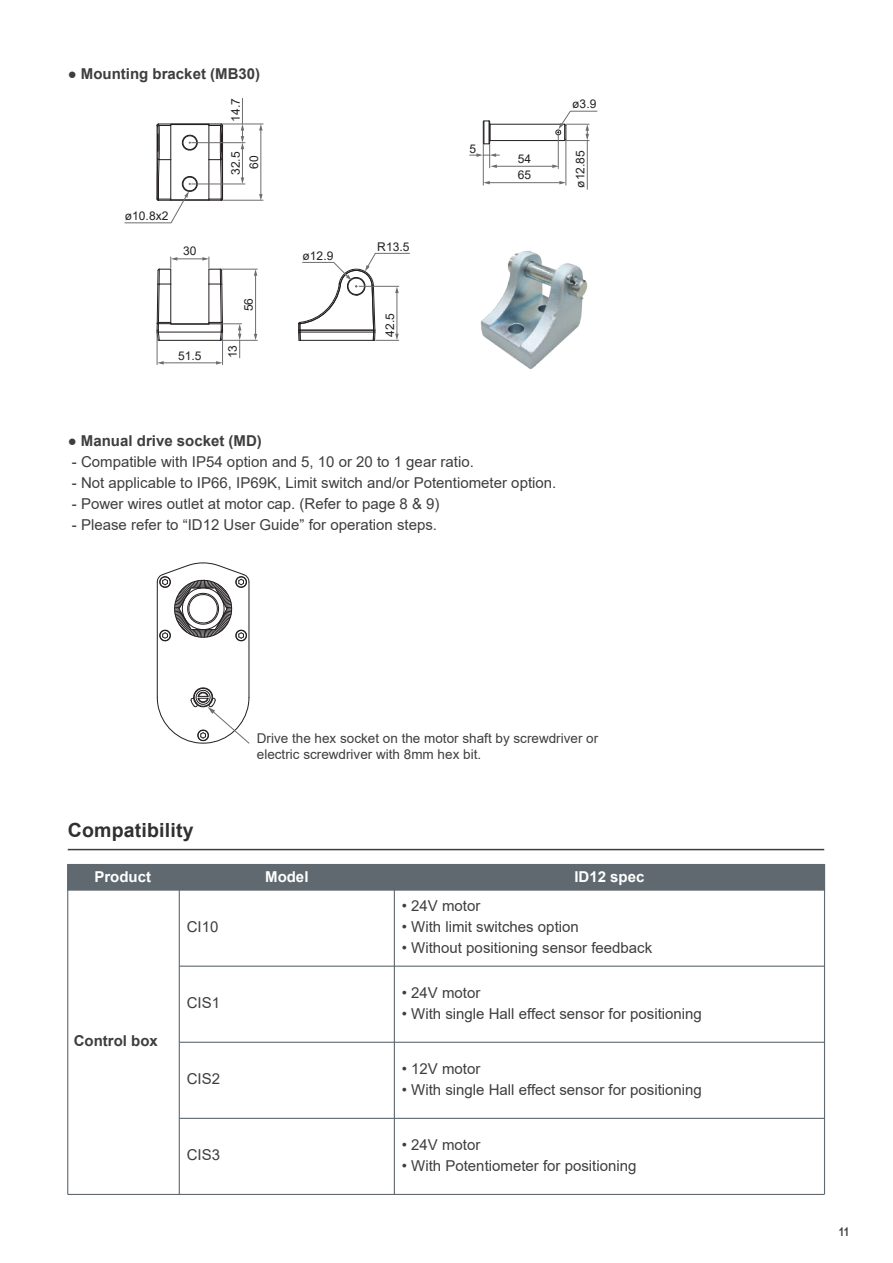
<style>
.page{position:relative;width:893px;height:1263px;background:#fff}
.page>*{position:absolute;margin:0;border:0;box-sizing:border-box;transform-origin:0 0}
.t1{font:700 19.5px "Arial";letter-spacing:.01em;color:#312f30}
.t2{font:15px "Arial";color:#3e3e3f}
.t3{font:700 15px "Arial";color:#3e3e3f}
.t4{font:700 15px "Arial";color:#fff}
.t5{font:13.5px/16.2px "Arial";color:#3e3e3f}
.t6{font:12px "Arial";letter-spacing:.005em;color:#231f20}
.t7{font:700 12px "Arial Narrow";color:#3e3e3f}
</style>
<div class="page">
<hr style="left:68px;top:849px;width:756px;height:1px;background:#3e3e3f">
<div style="left:67px;top:864px;width:758px;height:27px;background:#5f696f;border:1px solid #5f696f"></div>
<hr style="left:179px;top:864px;width:1px;height:330px;background:#5f696f">
<hr style="left:67px;top:864px;width:1px;height:330px;background:#5f696f">
<hr style="left:824px;top:864px;width:1px;height:330px;background:#5f696f">
<hr style="left:179px;top:1042px;width:645px;height:1px;background:#5f696f">
<hr style="left:179px;top:965px;width:645px;height:2px;background:#5f696f">
<hr style="left:68px;top:1194px;width:756px;height:1px;background:#5f696f">
<hr style="left:179px;top:1118px;width:645px;height:1px;background:#5f696f">
<hr style="left:394px;top:864px;width:1px;height:330px;background:#5f696f">
<hr style="left:490px;top:140px;width:75px;height:1px;background:#231f20">
<hr style="left:490px;top:124px;width:75px;height:1px;background:#231f20">
<hr style="left:483px;top:144px;width:1px;height:41px;background:#6c6d70">
<hr style="left:565px;top:141px;width:1px;height:44px;background:#6c6d70">
<hr style="left:558px;top:135px;width:1px;height:34px;background:#6c6d70">
<hr style="left:587px;top:141px;width:1px;height:48px;background:#6c6d70">
<hr style="left:223px;top:124px;width:40px;height:1px;background:#6c6d70">
<hr style="left:223px;top:200px;width:40px;height:1px;background:#6c6d70">
<hr style="left:192px;top:184px;width:53px;height:1px;background:#6c6d70">
<svg style="left:298px;top:253px;width:112px;height:88px"></svg>
<hr style="left:222px;top:269px;width:35px;height:1px;background:#6c6d70">
<hr style="left:157px;top:333px;width:1px;height:32px;background:#6c6d70">
<hr style="left:222px;top:333px;width:1px;height:32px;background:#6c6d70">
<svg style="left:156px;top:257px;width:67px;height:84px"></svg>
<hr style="left:255px;top:274px;width:1px;height:61px;background:#6c6d70">
<svg style="left:254px;top:269px;width:3px;height:7px"></svg>
<svg style="left:254px;top:334px;width:3px;height:6px"></svg>
<hr style="left:210px;top:323px;width:32px;height:1px;background:#6c6d70">
<hr style="left:222px;top:340px;width:35px;height:1px;background:#6c6d70">
<svg style="left:238px;top:324px;width:3px;height:34px"></svg>
<hr style="left:162px;top:362px;width:55px;height:1px;background:#6c6d70">
<svg style="left:157px;top:361px;width:7px;height:4px"></svg>
<svg style="left:216px;top:361px;width:7px;height:4px"></svg>
<hr style="left:260px;top:129px;width:1px;height:66px;background:#6c6d70">
<svg style="left:259px;top:124px;width:4px;height:6px"></svg>
<svg style="left:259px;top:194px;width:4px;height:7px"></svg>
<hr style="left:242px;top:148px;width:1px;height:31px;background:#6c6d70">
<svg style="left:241px;top:177px;width:3px;height:7px"></svg>
<svg style="left:241px;top:98px;width:3px;height:51px"></svg>
<hr style="left:489px;top:182px;width:72px;height:1px;background:#6c6d70">
<svg style="left:483px;top:181px;width:7px;height:3px"></svg>
<svg style="left:559px;top:181px;width:7px;height:3px"></svg>
<hr style="left:496px;top:166px;width:57px;height:1px;background:#6c6d70">
<svg style="left:552px;top:164px;width:7px;height:4px"></svg>
<svg style="left:470px;top:120px;width:29px;height:48px"></svg>
<svg style="left:555px;top:110px;width:43px;height:32px"></svg>
<hr style="left:192px;top:142px;width:53px;height:1px;background:#6c6d70">
<svg style="left:124px;top:123px;width:100px;height:101px"></svg>
<hr style="left:249px;top:582px;width:1px;height:115px;background:#231f20">
<hr style="left:157px;top:582px;width:1px;height:115px;background:#231f20">
<svg style="left:156px;top:562px;width:94px;height:84px"></svg>
<svg style="left:156px;top:685px;width:94px;height:59px"></svg>
<img style="left:480px;top:251px;width:108px;height:118px">
<p class="t3" style="left:68px;top:63px;width:194px">● Mounting bracket (MB30)</p>
<p class="t6" style="left:125px;top:207px;width:45px">ø10.8x2</p>
<p class="t6" style="left:183px;top:243px;width:15px">30</p>
<p class="t6" style="left:227px;top:122px;width:25px;rotate:-90deg">14.7</p>
<p class="t6" style="left:227px;top:175px;width:25px;rotate:-90deg">32.5</p>
<p class="t6" style="left:246px;top:169px;width:15px;rotate:-90deg">60</p>
<p class="t6" style="left:240px;top:311px;width:15px;rotate:-90deg">56</p>
<p class="t6" style="left:178px;top:347px;width:25px">51.5</p>
<p class="t6" style="left:224px;top:358px;width:15px;rotate:-90deg">13</p>
<p class="t6" style="left:303px;top:247px;width:32px">ø12.9</p>
<p class="t6" style="left:377px;top:238px;width:34px">R13.5</p>
<p class="t6" style="left:382px;top:337px;width:25px;rotate:-90deg">42.5</p>
<p class="t6" style="left:470px;top:140px;width:8px">5</p>
<p class="t6" style="left:572px;top:96px;width:26px">ø3.9</p>
<p class="t6" style="left:518px;top:151px;width:15px">54</p>
<p class="t6" style="left:572px;top:188px;width:39px;rotate:-90deg">ø12.85</p>
<p class="t6" style="left:518px;top:167px;width:15px">65</p>
<p class="t3" style="left:68px;top:431px;width:196px">● Manual drive socket (MD)</p>
<p class="t2" style="left:72px;top:452px;width:403px">- Compatible with IP54 option and 5, 10 or 20 to 1 gear ratio.</p>
<p class="t2" style="left:72px;top:473px;width:486px">- Not applicable to IP66, IP69K, Limit switch and/or Potentiometer option.</p>
<p class="t2" style="left:72px;top:494px;width:369px">- Power wires outlet at motor cap. (Refer to page 8 &amp; 9)</p>
<p class="t2" style="left:72px;top:515px;width:367px">- Please refer to “ID12 User Guide” for operation steps.</p>
<h1 class="t1" style="left:68px;top:817px;width:127px">Compatibility</h1>
<p class="t4" style="left:94px;top:866px;width:58px">Product</p>
<p class="t2" style="left:187px;top:917px;width:33px">CI10</p>
<p class="t3" style="left:74px;top:1030px;width:86px">Control box</p>
<p class="t2" style="left:187px;top:993px;width:35px">CIS1</p>
<p class="t2" style="left:187px;top:1069px;width:35px">CIS2</p>
<p class="t2" style="left:187px;top:1145px;width:35px">CIS3</p>
<p class="t5" style="left:257px;top:730px;width:343px">Drive the hex socket on the motor shaft by screwdriver or electric screwdriver with 8mm hex bit.</p>
<p class="t4" style="left:265px;top:866px;width:45px">Model</p>
<p class="t4" style="left:574px;top:866px;width:72px">ID12 spec</p>
<p class="t2" style="left:402px;top:896px;width:80px">• 24V motor</p>
<p class="t2" style="left:402px;top:917px;width:178px">• With limit switches option</p>
<p class="t2" style="left:402px;top:938px;width:252px">• Without positioning sensor feedback</p>
<p class="t2" style="left:402px;top:982px;width:80px">• 24V motor</p>
<p class="t2" style="left:402px;top:1003px;width:302px">• With single Hall effect sensor for positioning</p>
<p class="t2" style="left:402px;top:1058px;width:80px">• 12V motor</p>
<p class="t2" style="left:402px;top:1079px;width:302px">• With single Hall effect sensor for positioning</p>
<p class="t2" style="left:402px;top:1134px;width:80px">• 24V motor</p>
<p class="t2" style="left:402px;top:1155px;width:236px">• With Potentiometer for positioning</p>
<p class="t7" style="left:839px;top:1223px;width:12px">11</p>
</div>
